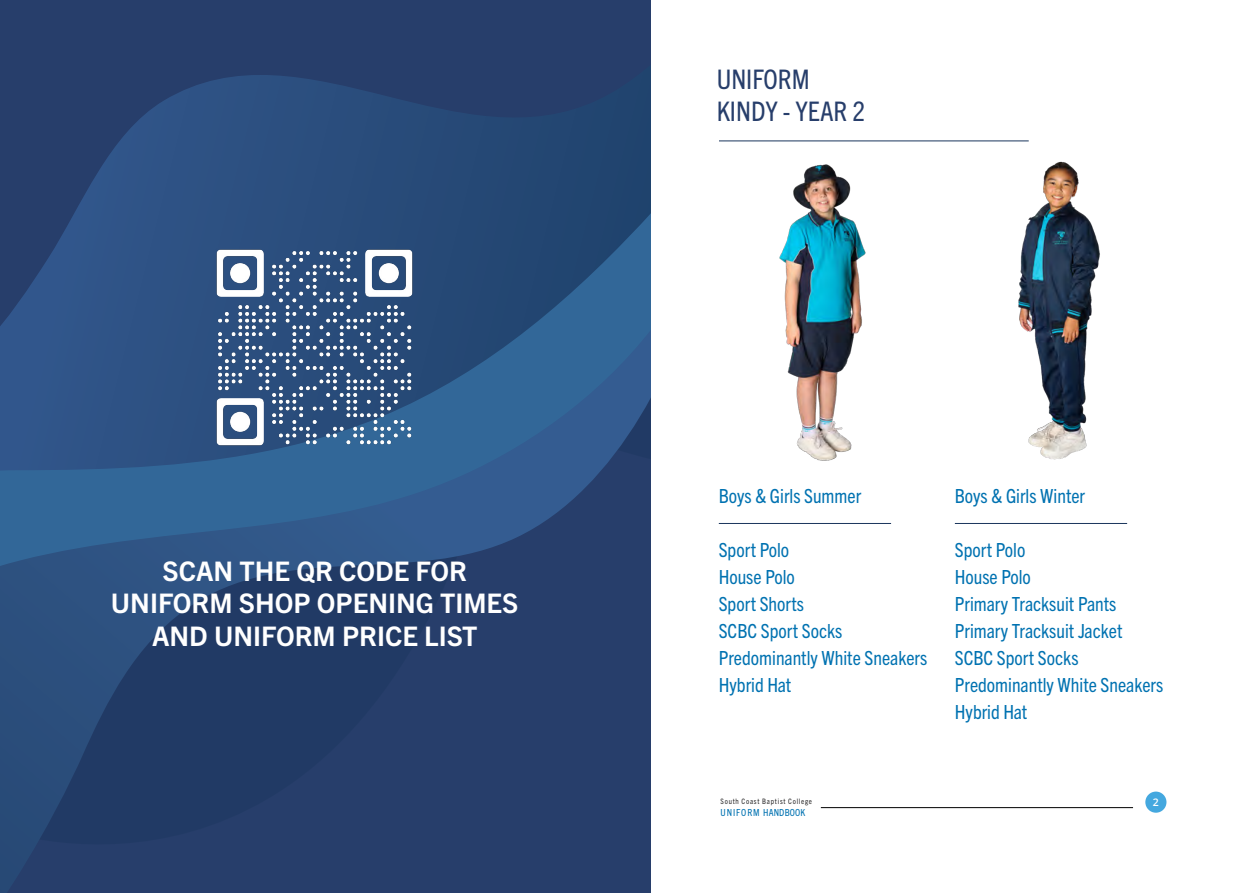
<style>
.page{position:relative;width:1259px;height:893px;background:#fff}
.page>*{position:absolute;margin:0;border:0;box-sizing:border-box;transform-origin:0 0}
.t1{font:700 27px/32.4px "Trade Gothic Next LT Pro";color:#fff;text-align:center}
.t2{font:condensed 27px/32.4px "Trade Gothic Next LT Pro";color:#273e6b}
.t3{font:condensed 19.5px/27px "Trade Gothic Next LT Pro";color:#0072b1}
.t4{font:600 10.5px "Open Sans";color:#fff}
.t5{font:condensed 9.75px "Trade Gothic Next LT Pro";letter-spacing:.025em;color:#0072b1}
.t6{font:condensed 7.5px "Trade Gothic Next LT Pro";letter-spacing:.1em;color:#292829}
</style>
<div class="page">
<div style="left:0;top:830px;width:651px;height:63px;background:#273e6b"></div>
<svg style="left:0;top:0;width:651px;height:830px;background:#294978"></svg>
<img style="left:208px;top:241px;width:213px;height:213px">
<img style="left:779px;top:164px;width:87px;height:297px">
<img style="left:1018px;top:161px;width:82px;height:299px">
<hr style="left:719px;top:523px;width:172px;height:1px;background:#1a365c">
<hr style="left:955px;top:523px;width:172px;height:1px;background:#1a365c">
<hr style="left:719px;top:141px;width:309px;height:1px;background:#1a365c">
<div style="left:1145px;top:792px;width:21px;height:21px;background:#44a8df;border-radius:50%"></div>
<hr style="left:821px;top:807px;width:312px;height:1px;background:#000">
<h1 class="t1" style="left:111px;top:553px;width:409px">SCAN THE QR CODE FOR<br>UNIFORM SHOP OPENING TIMES<br>AND UNIFORM PRICE LIST</h1>
<h1 class="t2" style="left:716px;top:61px;width:150px">UNIFORM<br>KINDY - YEAR 2</h1>
<p class="t3" style="left:719px;top:481px;width:144px">Boys &amp; Girls Summer</p>
<p class="t3" style="left:719px;top:535px;width:210px">Sport Polo<br>House Polo<br>Sport Shorts<br>SCBC Sport Socks<br>Predominantly White Sneakers<br>Hybrid Hat</p>
<p class="t3" style="left:955px;top:481px;width:132px">Boys &amp; Girls Winter</p>
<p class="t3" style="left:955px;top:535px;width:210px">Sport Polo<br>House Polo<br>Primary Tracksuit Pants<br>Primary Tracksuit Jacket<br>SCBC Sport Socks<br>Predominantly White Sneakers<br>Hybrid Hat</p>
<p class="t6" style="left:720px;top:796px;width:93px">South Coast Baptist College</p>
<p class="t4" style="left:1153px;top:795px;width:7px">2</p>
<p class="t5" style="left:720px;top:805px;width:86px">UNIFORM HANDBOOK</p>
</div>
